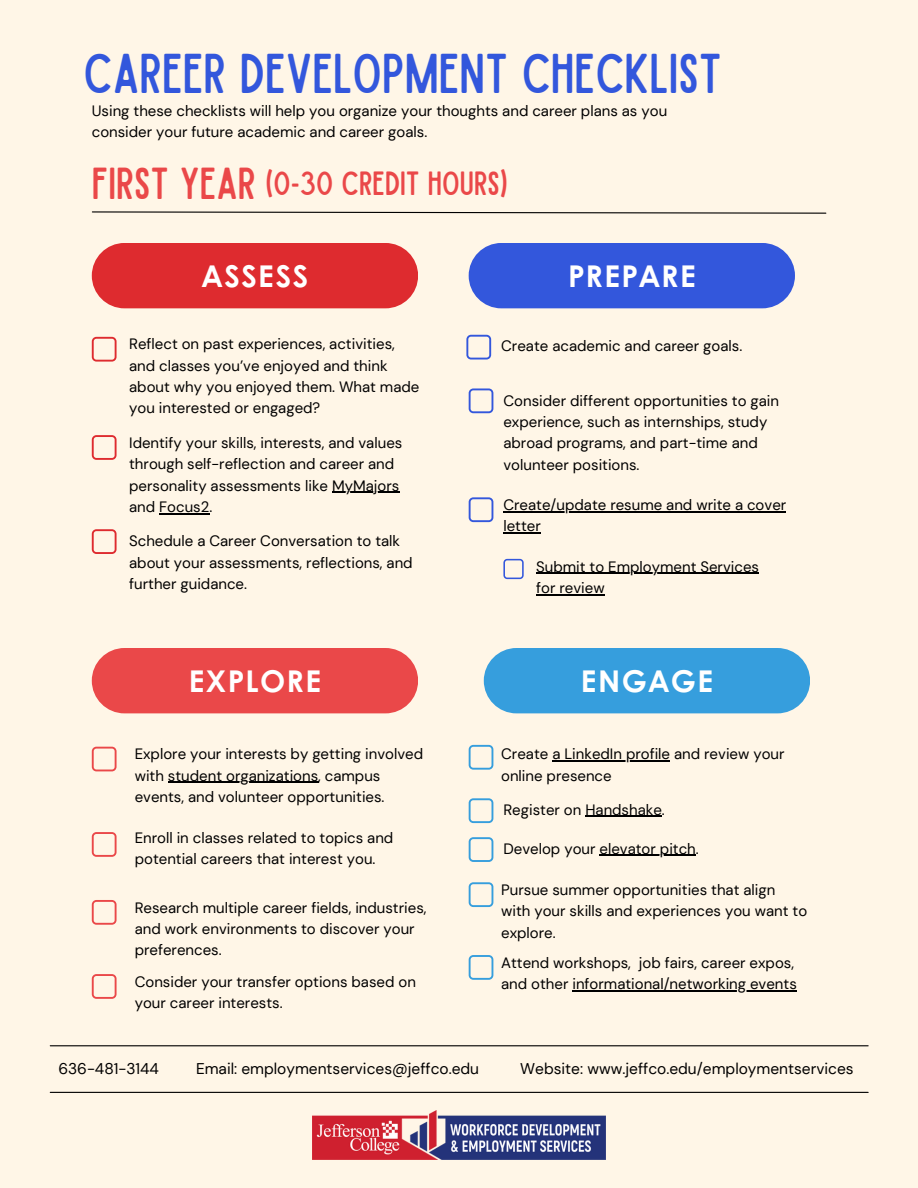
<style>
.page{position:relative;width:918px;height:1188px;background:#fff6e7}
.page>*{position:absolute;margin:0;border:0;box-sizing:border-box;transform-origin:0 0}
.t1{font:45px "Sailors Condensed";color:#3357dc}
.t2{font:36px "Sailors Condensed";color:#ea4849}
.t3{font:700 30px "Century Gothic";letter-spacing:.05em;color:#fff}
.t4{font:27px "Sailors Condensed";color:#ea4849}
.t5{font:15.45px "DM Sans";color:#000}
.t6{font:15px/21.3px "DM Sans";color:#000}
</style>
<div class="page">
<div style="left:92px;top:243px;width:326px;height:65px;background:#de2b2f;border-radius:33px"></div>
<div style="left:92px;top:648px;width:326px;height:65px;background:#ea4849;border-radius:33px"></div>
<div style="left:469px;top:243px;width:326px;height:65px;background:#3357dc;border-radius:33px"></div>
<div style="left:484px;top:648px;width:326px;height:65px;background:#369edd;border-radius:33px"></div>
<svg style="left:92px;top:337px;width:25px;height:25px"></svg>
<svg style="left:92px;top:435px;width:25px;height:25px"></svg>
<svg style="left:92px;top:529px;width:25px;height:25px"></svg>
<svg style="left:466px;top:335px;width:25px;height:25px"></svg>
<svg style="left:469px;top:497px;width:24px;height:25px"></svg>
<svg style="left:469px;top:388px;width:24px;height:25px"></svg>
<svg style="left:92px;top:747px;width:25px;height:24px"></svg>
<svg style="left:92px;top:832px;width:25px;height:25px"></svg>
<svg style="left:92px;top:900px;width:25px;height:25px"></svg>
<svg style="left:469px;top:745px;width:24px;height:25px"></svg>
<svg style="left:469px;top:798px;width:24px;height:25px"></svg>
<svg style="left:469px;top:837px;width:24px;height:25px"></svg>
<svg style="left:469px;top:882px;width:24px;height:25px"></svg>
<svg style="left:469px;top:955px;width:24px;height:25px"></svg>
<img style="left:313px;top:1110px;width:292px;height:50px">
<hr style="left:552px;top:761px;width:118px;height:1px;background:#000">
<hr style="left:168px;top:782px;width:150px;height:1px;background:#000">
<hr style="left:50px;top:1045px;width:818px;height:1px;background:#000">
<hr style="left:50px;top:1092px;width:818px;height:1px;background:#000">
<hr style="left:332px;top:492px;width:67px;height:1px;background:#000">
<hr style="left:159px;top:513px;width:50px;height:1px;background:#000">
<hr style="left:585px;top:816px;width:77px;height:1px;background:#000">
<hr style="left:600px;top:855px;width:96px;height:1px;background:#000">
<hr style="left:572px;top:990px;width:225px;height:1px;background:#000">
<hr style="left:503px;top:511px;width:283px;height:1px;background:#000">
<hr style="left:503px;top:533px;width:38px;height:1px;background:#000">
<hr style="left:536px;top:573px;width:223px;height:1px;background:#000">
<hr style="left:536px;top:594px;width:69px;height:1px;background:#000">
<svg style="left:92px;top:211px;width:735px;height:3px"></svg>
<svg style="left:92px;top:974px;width:25px;height:25px"></svg>
<svg style="left:503px;top:559px;width:21px;height:20px"></svg>
<p class="t1" style="left:84px;top:54px;width:640px">CAREER DEVELOPMENT CHECKLIST</p>
<p class="t6" style="left:92px;top:100px;width:577px">Using these checklists will help you organize your thoughts and career plans as you consider your future academic and career goals.</p>
<p class="t2" style="left:92px;top:168px;width:166px">FIRST YEAR</p>
<p class="t4" style="left:266px;top:171px;width:244px">(0-30 CREDIT HOURS)</p>
<p class="t3" style="left:202px;top:253px;width:108px">ASSESS</p>
<p class="t3" style="left:568px;top:253px;width:129px">PREPARE</p>
<p class="t6" style="left:129px;top:333px;width:292px">Reflect on past experiences, activities, and classes you’ve enjoyed and think about why you enjoyed them. What made you interested or engaged?</p>
<p class="t6" style="left:501px;top:335px;width:243px">Create academic and career goals.</p>
<p class="t6" style="left:503px;top:390px;width:277px">Consider different opportunities to gain experience, such as internships, study abroad programs, and part-time and volunteer positions.</p>
<p class="t6" style="left:503px;top:494px;width:284px">Create/update resume and write a cover letter</p>
<p class="t6" style="left:536px;top:556px;width:224px">Submit to Employment Services for review</p>
<p class="t6" style="left:129px;top:432px;width:275px">Identify your skills, interests, and values through self-reflection and career and personality assessments like MyMajors and Focus2.</p>
<p class="t6" style="left:129px;top:531px;width:285px">Schedule a Career Conversation to talk about your assessments, reflections, and further guidance.</p>
<p class="t3" style="left:189px;top:658px;width:134px">EXPLORE</p>
<p class="t6" style="left:135px;top:744px;width:290px">Explore your interests by getting involved with student organizations, campus events, and volunteer opportunities.</p>
<p class="t6" style="left:135px;top:827px;width:260px">Enroll in classes related to topics and potential careers that interest you.</p>
<p class="t6" style="left:135px;top:897px;width:293px">Research multiple career fields, industries, and work environments to discover your preferences.</p>
<p class="t6" style="left:135px;top:971px;width:283px">Consider your transfer options based on your career interests.</p>
<p class="t3" style="left:581px;top:658px;width:133px">ENGAGE</p>
<p class="t6" style="left:501px;top:744px;width:285px">Create a LinkedIn profile and review your online presence</p>
<p class="t6" style="left:503px;top:799px;width:163px">Register on Handshake.</p>
<p class="t6" style="left:503px;top:838px;width:197px">Develop your elevator pitch.</p>
<p class="t6" style="left:501px;top:879px;width:308px">Pursue summer opportunities that align with your skills and experiences you want to explore.</p>
<p class="t6" style="left:501px;top:952px;width:297px">Attend workshops, job fairs, career expos, and other informational/networking events</p>
<p class="t5" style="left:58px;top:1058px;width:102px">636-481-3144</p>
<p class="t5" style="left:196px;top:1058px;width:285px">Email: employmentservices@jeffco.edu</p>
<p class="t5" style="left:520px;top:1058px;width:335px">Website: www.jeffco.edu/employmentservices</p>
</div>
